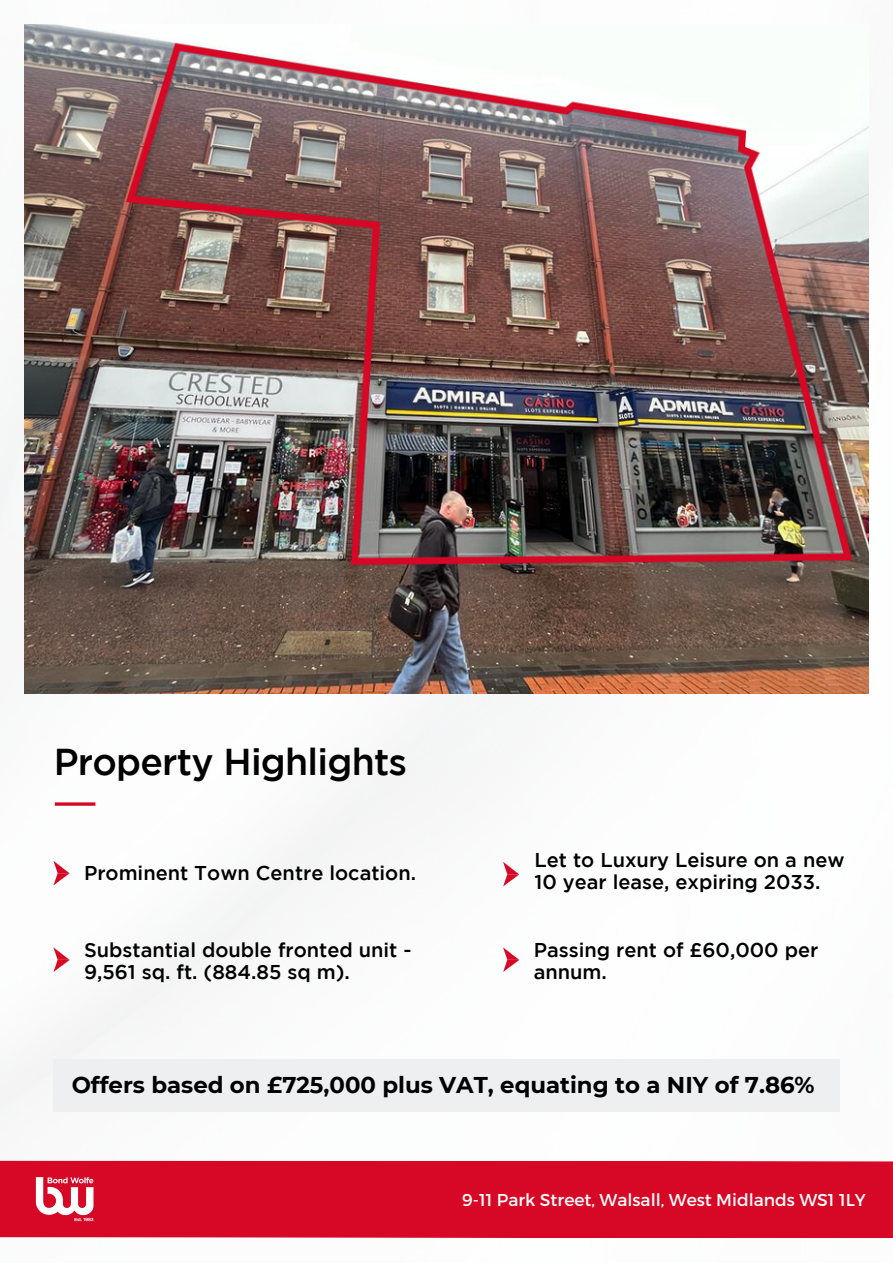
<style>
.page{position:relative;width:893px;height:1264px;background:#fff}
.page>*{position:absolute;margin:0;border:0;box-sizing:border-box;transform-origin:0 0}
.t1{font:500 37.35px "Gotham";letter-spacing:-.02em;color:#000}
.t2{font:700 22.8px "Montserrat";color:#000}
.t3{font:500 19.95px/22px "Gotham";color:#000}
.t4{font:17.1px "Montserrat";color:#fff}
</style>
<div class="page">
<img style="left:0;top:123px;width:869px;height:989px">
<img style="left:24px;top:24px;width:844px;height:669px">
<div style="left:0;top:1160px;width:892px;height:78px;background:#d70826"></div>
<img style="left:34px;top:1173px;width:62px;height:52px">
<hr style="left:55px;top:802px;width:40px;height:3px;background:#d70826">
<svg style="left:53px;top:861px;width:16px;height:24px"></svg>
<svg style="left:53px;top:947px;width:16px;height:25px"></svg>
<svg style="left:503px;top:862px;width:16px;height:24px"></svg>
<div style="left:53px;top:1059px;width:786px;height:52px;background:#edeff1"></div>
<svg style="left:503px;top:947px;width:16px;height:25px"></svg>
<p class="t1" style="left:54px;top:748px;width:355px">Property Highlights</p>
<p class="t3" style="left:84px;top:863px;width:333px">Prominent Town Centre location.</p>
<p class="t3" style="left:534px;top:850px;width:311px">Let to Luxury Leisure on a new<br>10 year lease, expiring 2033.</p>
<p class="t3" style="left:84px;top:940px;width:329px">Substantial double fronted unit -<br>9,561 sq. ft. (884.85 sq m).</p>
<p class="t3" style="left:533px;top:940px;width:286px">Passing rent of £60,000 per annum.</p>
<p class="t2" style="left:72px;top:1070px;width:744px">Offers based on £725,000 plus VAT, equating to a NIY of 7.86%</p>
<p class="t4" style="left:462px;top:1188px;width:405px">9-11 Park Street, Walsall, West Midlands WS1 1LY</p>
</div>
